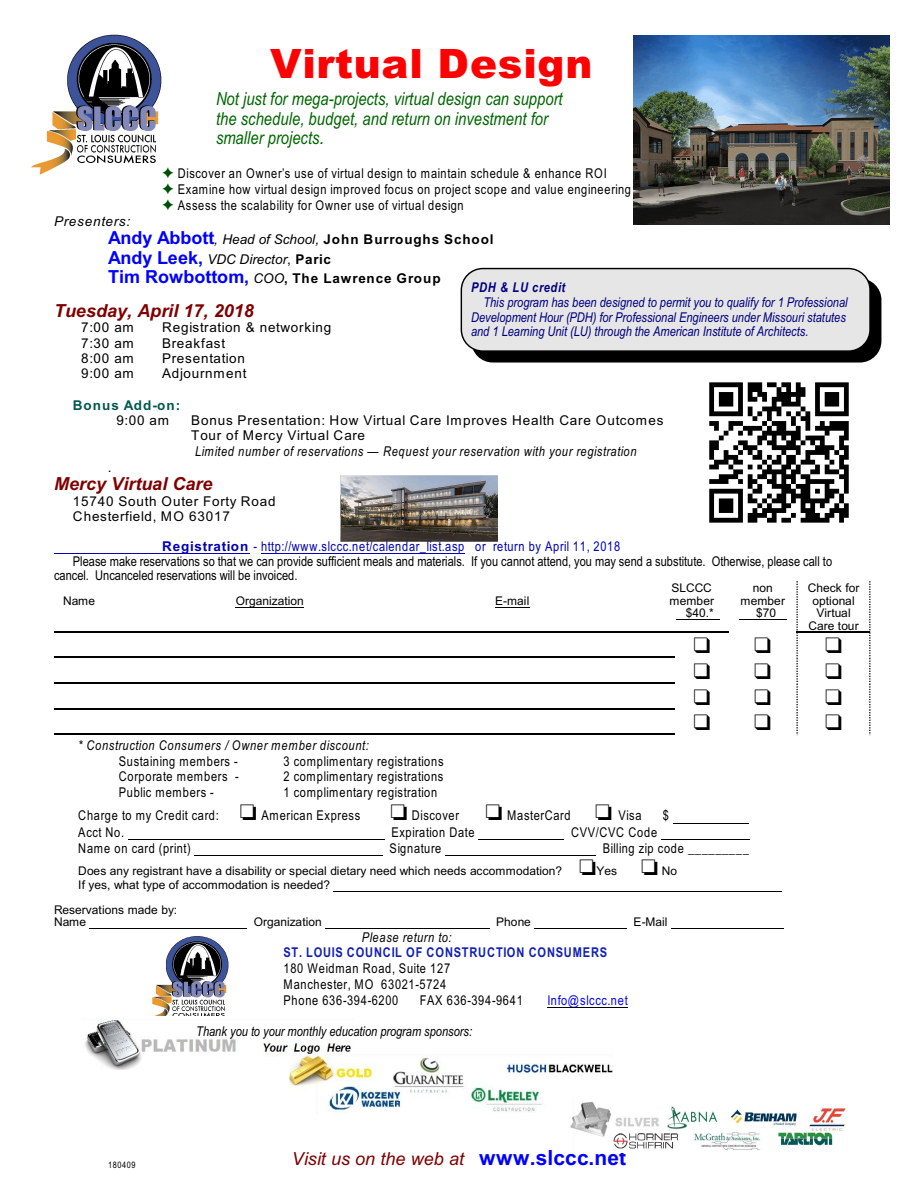
<style>
.page{position:relative;width:918px;height:1188px;background:#fff}
.page>*{position:absolute;margin:0;border:0;box-sizing:border-box;transform-origin:0 0}
.t1{font:italic 900 40.5px "Arial";letter-spacing:.02em;color:#f00}
.t2{font:italic 18px/19px "Arial Narrow";color:#060}
.t3{font:italic 700 18px "Arial";letter-spacing:.005em;color:#800000}
.t4{font:italic 18px "Arial";letter-spacing:.005em;color:#800000}
.t5{font:13.5px/15.9px "Arial Narrow";letter-spacing:.04em;color:#000}
.t6{font:13.5px/15.3px "Arial";letter-spacing:.06em;color:#000}
.t7{font:italic 13.5px/14.5px "Arial Narrow";color:#000080}
.t8{font:13.5px "Arial Narrow";color:#000}
.t9{font:italic 13.5px "Arial Narrow";letter-spacing:.04em;color:#000}
.t10{font:700 13.5px/19px "Arial";letter-spacing:.075em;color:#000}
.t11{font:13.5px "Arial Narrow";letter-spacing:.055em;color:#0000b5}
.t12{font:italic 13.5px "Arial Narrow";letter-spacing:-.005em;color:#000}
.t13{font:700 13.5px "Arial Narrow";letter-spacing:.065em;color:#1221b5}
.t14{font:13.5px "Arial Narrow";letter-spacing:.055em;color:#00f}
.t15{font:italic 700 13.5px "Arial Narrow";letter-spacing:.05em;color:#000080}
.t16{font:700 13.5px "Arial";letter-spacing:.075em;color:#00594f}
.t17{font:italic 13.5px "Arial";color:#000}
.t18{font:12px/12.5px "Arial";letter-spacing:.01em;color:#000;text-align:center}
.t19{font:9px "Arial Narrow";letter-spacing:.07em;color:#000}
.s1{font-family:"Arial"}
.s2{font-weight:400;font-style:italic}
.s3{font-size:18px;color:#00f}
.s4{font-weight:400}
.s5{font-family:"Arial";font-weight:700}
.s6{font-weight:700;font-style:normal;font-size:21px;color:#00f}
</style>
<div class="page">
<hr style="left:54px;top:631px;width:601px;height:1px;background:#000">
<hr style="left:655px;top:631px;width:74px;height:1px;background:#000">
<hr style="left:796px;top:631px;width:74px;height:1px;background:#000">
<hr style="left:54px;top:657px;width:601px;height:1px;background:#000">
<svg style="left:655px;top:657px;width:20px;height:1px"></svg>
<hr style="left:54px;top:682px;width:621px;height:2px;background:#000">
<hr style="left:54px;top:708px;width:621px;height:1px;background:#000">
<hr style="left:54px;top:734px;width:621px;height:1px;background:#000">
<svg style="left:797px;top:581px;width:1px;height:154px"></svg>
<svg style="left:869px;top:581px;width:1px;height:154px"></svg>
<div style="left:471px;top:278px;width:410px;height:85px;background:#000;border-radius:22px"></div>
<div style="left:461px;top:269px;width:409px;height:82px;background:#e6e6e6;border-radius:22px"></div>
<div style="left:461px;top:268px;width:410px;height:84px;border:1px solid #000;border-radius:22px"></div>
<img style="left:31px;top:34px;width:131px;height:141px">
<img style="left:341px;top:475px;width:157px;height:66px">
<img style="left:152px;top:936px;width:77px;height:80px">
<img style="left:709px;top:382px;width:140px;height:141px">
<img style="left:85px;top:1020px;width:266px;height:50px">
<img style="left:289px;top:1055px;width:324px;height:58px">
<img style="left:568px;top:1100px;width:278px;height:51px">
<img style="left:633px;top:35px;width:257px;height:190px">
<hr style="left:54px;top:553px;width:195px;height:1px;background:#0000b5">
<hr style="left:261px;top:553px;width:204px;height:1px;background:#0000b5">
<hr style="left:236px;top:607px;width:68px;height:1px;background:#000">
<hr style="left:495px;top:607px;width:34px;height:1px;background:#000">
<hr style="left:676px;top:619px;width:44px;height:1px;background:#000">
<hr style="left:739px;top:619px;width:47px;height:1px;background:#000">
<hr style="left:673px;top:823px;width:75px;height:1px;background:#000">
<hr style="left:128px;top:839px;width:256px;height:1px;background:#000">
<hr style="left:479px;top:839px;width:85px;height:1px;background:#000">
<hr style="left:661px;top:839px;width:89px;height:1px;background:#000">
<hr style="left:195px;top:855px;width:188px;height:1px;background:#000">
<hr style="left:446px;top:855px;width:150px;height:1px;background:#000">
<hr style="left:334px;top:891px;width:448px;height:1px;background:#000">
<hr style="left:90px;top:928px;width:157px;height:1px;background:#000">
<hr style="left:325px;top:928px;width:164px;height:1px;background:#000">
<hr style="left:534px;top:928px;width:93px;height:1px;background:#000">
<hr style="left:671px;top:928px;width:113px;height:1px;background:#000">
<hr style="left:547px;top:1007px;width:81px;height:1px;background:#000">
<h1 class="t1" style="left:270px;top:49px;width:324px">Virtual Design</h1>
<h2 class="t2" style="left:216px;top:91px;width:348px">Not just for mega-projects, virtual design can support the schedule, budget, and return on investment for smaller projects<span class="s1">.</span></h2>
<p class="t5" style="left:178px;top:167px;width:455px">Discover an Owner’s use of virtual design to maintain schedule &amp; enhance ROI<br>Examine how virtual design improved focus on project scope and value engineering<br>Assess the scalability for Owner use of virtual design</p>
<p class="t10" style="left:108px;top:213px;width:387px;text-indent:-54px"><span class="s2">Presenters:<br></span><span class="s3">Andy Abbott</span><span class="s2">, Head of School,</span> John Burroughs School <span class="s3">Andy Leek,</span> <span class="s2">VDC Director</span><span class="s4">,</span> Paric<br><span class="s3">Tim Rowbottom,</span> <span class="s2">COO</span>, The Lawrence Group</p>
<h2 class="t3" style="left:54px;top:304px;width:201px">Tuesday, April 17, 2018</h2>
<p class="t6" style="left:81px;top:321px;width:54px">7:00 am</p>
<p class="t6" style="left:162px;top:321px;width:171px">Registration &amp; networking</p>
<p class="t6" style="left:81px;top:337px;width:54px">7:30 am</p>
<p class="t6" style="left:162px;top:337px;width:65px">Breakfast</p>
<p class="t6" style="left:81px;top:352px;width:54px">8:00 am</p>
<p class="t6" style="left:162px;top:352px;width:84px">Presentation</p>
<p class="t6" style="left:81px;top:367px;width:54px">9:00 am</p>
<p class="t6" style="left:162px;top:367px;width:86px">Adjournment</p>
<p class="t16" style="left:73px;top:400px;width:109px">Bonus Add-on:</p>
<p class="t6" style="left:116px;top:414px;width:54px">9:00 am</p>
<p class="t6" style="left:191px;top:414px;width:474px">Bonus Presentation: How Virtual Care Improves Health Care Outcomes<br>Tour of Mercy Virtual Care</p>
<p class="t9" style="left:195px;top:446px;width:443px">Limited number of reservations — Request your reservation with your registration</p>
<p class="t17" style="left:108px;top:462px;width:5px">.</p>
<h2 class="t3" style="left:54px;top:477px;width:160px">Mercy Virtual Care</h2>
<p class="t6" style="left:73px;top:495px;width:204px">15740 South Outer Forty Road<br>Chesterfield, MO 63017</p>
<p class="t11" style="left:162px;top:541px;width:460px"><span class="s5">Registration</span> - http://www.slccc.net/calendar_list.asp or return by April 11, 2018</p>
<p class="t8" style="left:73px;top:556px;width:761px">Please make reservations so that we can provide sufficient meals and materials. If you cannot attend, you may send a substitute. Otherwise, please call to</p>
<p class="t8" style="left:54px;top:570px;width:245px">cancel. Uncanceled reservations will be invoiced.</p>
<p class="t18" style="left:63px;top:595px;width:34px">Name</p>
<p class="t18" style="left:236px;top:595px;width:69px">Organization</p>
<p class="t18" style="left:495px;top:595px;width:36px">E-mail</p>
<p class="t15" style="left:471px;top:282px;width:96px">PDH &amp; LU credit</p>
<p class="t7" style="left:471px;top:296px;width:378px;text-indent:12px">This program has been designed to permit you to qualify for 1 Professional<br>Development Hour (PDH) for Professional Engineers under Missouri statutes and 1 Learning Unit (LU) through the American Institute of Architects.</p>
<p class="t18" style="left:670px;top:583px;width:46px;text-align:right">SLCCC member $40.*</p>
<p class="t18" style="left:741px;top:583px;width:46px">non member $70</p>
<p class="t18" style="left:808px;top:583px;width:53px">Check for optional<br>Virtual<br>Care tour</p>
<p class="t9" style="left:78px;top:740px;width:292px">* Construction Consumers / Owner member discount:</p>
<p class="t5" style="left:119px;top:754px;width:121px">Sustaining members -</p>
<p class="t5" style="left:284px;top:754px;width:162px">3 complimentary registrations</p>
<p class="t5" style="left:119px;top:770px;width:121px">Corporate members -</p>
<p class="t5" style="left:283px;top:770px;width:162px">2 complimentary registrations</p>
<p class="t5" style="left:119px;top:786px;width:97px">Public members -</p>
<p class="t5" style="left:284px;top:786px;width:155px">1 complimentary registration</p>
<p class="t5" style="left:78px;top:809px;width:142px">Charge to my Credit card:</p>
<p class="t5" style="left:261px;top:809px;width:100px">American Express</p>
<p class="t5" style="left:412px;top:809px;width:49px">Discover</p>
<p class="t5" style="left:507px;top:809px;width:65px">MasterCard</p>
<p class="t5" style="left:618px;top:809px;width:25px">Visa</p>
<p class="t5" style="left:663px;top:809px;width:8px">$</p>
<p class="t5" style="left:78px;top:826px;width:47px">Acct No.</p>
<p class="t5" style="left:391px;top:826px;width:85px">Expiration Date</p>
<p class="t5" style="left:571px;top:826px;width:88px">CVV/CVC Code</p>
<p class="t5" style="left:78px;top:841px;width:114px">Name on card (print)</p>
<p class="t5" style="left:390px;top:841px;width:53px">Signature</p>
<p class="t5" style="left:603px;top:841px;width:148px">Billing zip code _________</p>
<p class="t18" style="left:78px;top:866px;width:485px">Does any registrant have a disability or special dietary need which needs accommodation?</p>
<p class="t18" style="left:596px;top:866px;width:22px">Yes</p>
<p class="t18" style="left:662px;top:866px;width:17px">No</p>
<p class="t18" style="left:54px;top:873px;width:278px;line-height:24.9px;text-align:left;text-indent:24px">If yes, what type of accommodation is needed?<br>Reservations made by:</p>
<p class="t18" style="left:54px;top:917px;width:34px">Name</p>
<p class="t18" style="left:254px;top:917px;width:70px">Organization</p>
<p class="t18" style="left:496px;top:917px;width:36px">Phone</p>
<p class="t18" style="left:634px;top:917px;width:36px">E-Mail</p>
<p class="t9" style="left:362px;top:932px;width:91px">Please return to:</p>
<p class="t13" style="left:284px;top:947px;width:325px">ST. LOUIS COUNCIL OF CONSTRUCTION CONSUMERS</p>
<p class="t5" style="left:284px;top:962px;width:168px">180 Weidman Road, Suite 127<br>Manchester, MO 63021-5724<br>Phone 636-394-6200</p>
<p class="t5" style="left:420px;top:993px;width:105px">FAX 636-394-9641</p>
<p class="t14" style="left:547px;top:995px;width:82px">Info@slccc.net</p>
<p class="t12" style="left:196px;top:1026px;width:277px">Thank you to your monthly education program sponsors:</p>
<p class="t19" style="left:108px;top:1161px;width:29px">180409</p>
<h2 class="t4" style="left:292px;top:1152px;width:336px">Visit us on the web at <span class="s6">www.slccc.net</span></h2>
</div>
